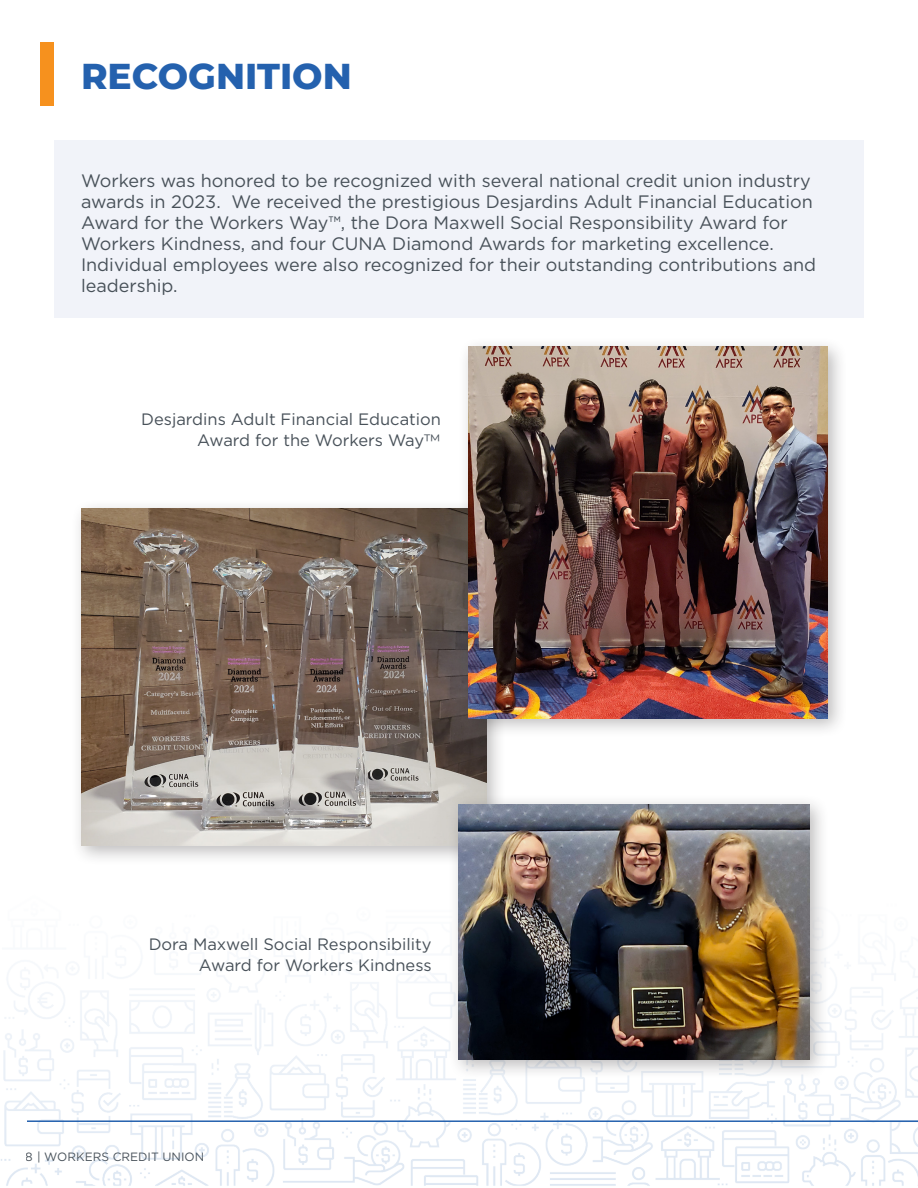
<style>
.page{position:relative;width:918px;height:1188px;background:#fff}
.page>*{position:absolute;margin:0;border:0;box-sizing:border-box;transform-origin:0 0}
.t1{font:100 36px "Montserrat";color:#2461ae}
.t2{font:18px/21px "Gotham";color:#485159}
.t3{font:16.5px/21px "Gotham";color:#485159;text-align:right}
.t4{font:12px "Gotham";color:#485159}
.s1{font-family:"Montserrat"}
</style>
<div class="page">
<img style="left:1px;top:977px;width:917px;height:209px">
<div style="left:40px;top:42px;width:14px;height:64px;background:#f6911e"></div>
<hr style="left:27px;top:1120px;width:891px;height:2px;background:#2461ae">
<div style="left:54px;top:140px;width:810px;height:178px;background:#f1f3f9"></div>
<div style="left:71px;top:498px;width:435px;height:368px;background:#231f20;opacity:.3"></div>
<img style="left:81px;top:509px;width:405px;height:337px">
<div style="left:458px;top:336px;width:390px;height:403px;background:#231f20;opacity:.3"></div>
<img style="left:468px;top:347px;width:360px;height:371px">
<div style="left:448px;top:794px;width:381px;height:285px;background:#231f20;opacity:.3"></div>
<img style="left:459px;top:804px;width:351px;height:256px">
<p class="t1" style="left:81px;top:52px;width:272px">RECOGNITION</p>
<p class="t2" style="left:81px;top:170px;width:737px">Workers was honored to be recognized with several national credit union industry awards in 2023. We received the prestigious Desjardins Adult Financial Education Award for the Workers Way™, the Dora Maxwell Social Responsibility Award for Workers Kindness, and four CUNA Diamond Awards for marketing excellence.<br>Individual employees were also recognized for their outstanding contributions and leadership.</p>
<p class="t3" style="left:141px;top:408px;width:301px">Desjardins Adult Financial Education<br>Award for the Workers Way<span class="s1">™</span></p>
<p class="t3" style="left:149px;top:934px;width:285px">Dora Maxwell Social Responsibility<br>Award for Workers Kindness</p>
<p class="t4" style="left:26px;top:1149px;width:180px">8 | WORKERS CREDIT UNION</p>
</div>
